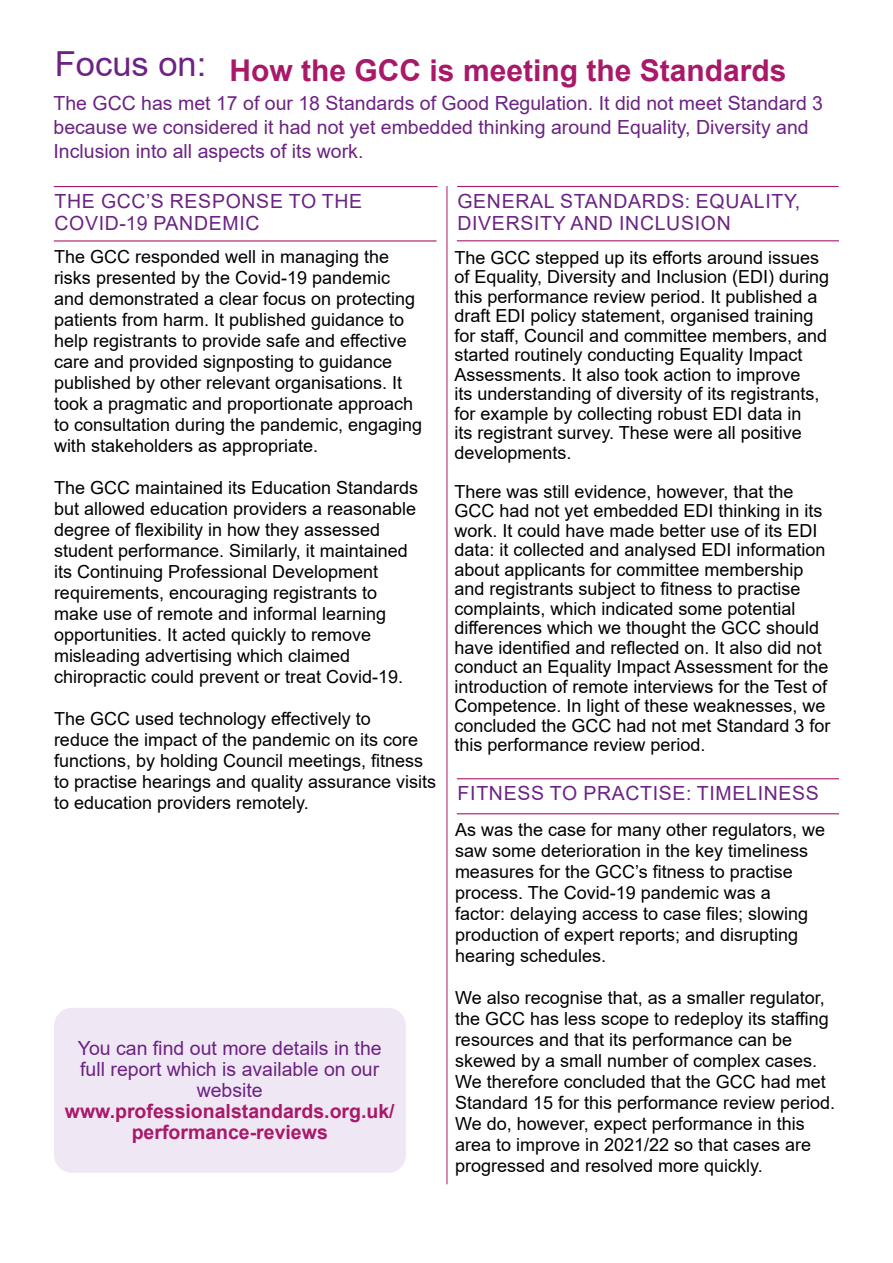
<style>
.page{position:relative;width:893px;height:1263px;background:#fff}
.page>*{position:absolute;margin:0;border:0;box-sizing:border-box;transform-origin:0 0}
.t1{font:700 30px "Arial";color:#a91969}
.t2{font:19.5px/24px "Arial";color:#6c2383}
.t3{font:19.5px/22.5px "Arial";letter-spacing:.035em;color:#6c2383}
.t4{font:700 19.5px/21px "Arial";color:#a91969;text-align:center}
.t5{font:18px/21px "Arial";color:#000}
</style>
<div class="page">
<hr style="left:54px;top:186px;width:384px;height:1px;background:#a91969">
<hr style="left:54px;top:240px;width:383px;height:2px;background:#a91969">
<hr style="left:447px;top:186px;width:1px;height:998px;background:#a91969">
<hr style="left:457px;top:186px;width:382px;height:1px;background:#a91969">
<div style="left:54px;top:1008px;width:352px;height:165px;background:#f0e7f4;border-radius:18px"></div>
<hr style="left:457px;top:778px;width:382px;height:1px;background:#a91969">
<hr style="left:457px;top:813px;width:382px;height:1px;background:#a91969">
<hr style="left:457px;top:240px;width:382px;height:1px;background:#a91969">
<h1 class="t1" style="left:55px;top:50px;width:733px"><sup>Focus</sup> <sup>on:</sup> How the GCC is meeting the Standards</h1>
<p class="t2" style="left:54px;top:91px;width:771px">The GCC has met 17 of our 18 Standards of Good Regulation. It did not meet Standard 3 because we considered it had not yet embedded thinking around Equality, Diversity and<br>Inclusion into all aspects of its work.</p>
<p class="t3" style="left:55px;top:189px;width:309px">THE GCC’S RESPONSE TO THE<br>COVID-19 PANDEMIC</p>
<p class="t3" style="left:457px;top:189px;width:344px">GENERAL STANDARDS: EQUALITY,<br>DIVERSITY AND INCLUSION</p>
<p class="t5" style="left:454px;top:247px;width:376px;line-height:19.5px">The GCC stepped up its efforts around issues of Equality, Diversity and Inclusion (EDI) during this performance review period. It published a draft EDI policy statement, organised training for staff, Council and committee members, and started routinely conducting Equality Impact Assessments. It also took action to improve<br>its understanding of diversity of its registrants, for example by collecting robust EDI data in<br>its registrant survey. These were all positive developments.</p>
<p class="t5" style="left:454px;top:481px;width:378px;line-height:19.5px">There was still evidence, however, that the GCC had not yet embedded EDI thinking in its work. It could have made better use of its EDI data: it collected and analysed EDI information about applicants for committee membership and registrants subject to fitness to practise complaints, which indicated some potential differences which we thought the GCC should have identified and reflected on. It also did not conduct an Equality Impact Assessment for the introduction of remote interviews for the Test of Competence. In light of these weaknesses, we concluded the GCC had not met Standard 3 for this performance review period.</p>
<p class="t5" style="left:54px;top:246px;width:370px">The GCC responded well in managing the risks presented by the Covid-19 pandemic and demonstrated a clear focus on protecting patients from harm. It published guidance to help registrants to provide safe and effective care and provided signposting to guidance published by other relevant organisations. It took a pragmatic and proportionate approach to consultation during the pandemic, engaging with stakeholders as appropriate.</p>
<p class="t5" style="left:54px;top:477px;width:366px">The GCC maintained its Education Standards but allowed education providers a reasonable degree of flexibility in how they assessed student performance. Similarly, it maintained its Continuing Professional Development requirements, encouraging registrants to make use of remote and informal learning opportunities. It acted quickly to remove misleading advertising which claimed chiropractic could prevent or treat Covid-19.</p>
<p class="t5" style="left:54px;top:708px;width:384px">The GCC used technology effectively to<br>reduce the impact of the pandemic on its core functions, by holding Council meetings, fitness to practise hearings and quality assurance visits to education providers remotely.</p>
<p class="t3" style="left:458px;top:782px;width:363px">FITNESS TO PRACTISE: TIMELINESS</p>
<p class="t5" style="left:455px;top:819px;width:372px">As was the case for many other regulators, we saw some deterioration in the key timeliness measures for the GCC’s fitness to practise process. The Covid-19 pandemic was a factor: delaying access to case files; slowing production of expert reports; and disrupting hearing schedules.</p>
<p class="t5" style="left:455px;top:987px;width:382px">We also recognise that, as a smaller regulator, the GCC has less scope to redeploy its staffing resources and that its performance can be skewed by a small number of complex cases.<br>We therefore concluded that the GCC had met Standard 15 for this performance review period.<br>We do, however, expect performance in this area to improve in 2021/22 so that cases are progressed and resolved more quickly.</p>
<p class="t2" style="left:78px;top:1038px;width:305px;line-height:21px;text-align:center">You can find out more details in the full report which is available on our website</p>
<p class="t4" style="left:65px;top:1101px;width:331px">www.professionalstandards.org.uk/ performance-reviews</p>
</div>
